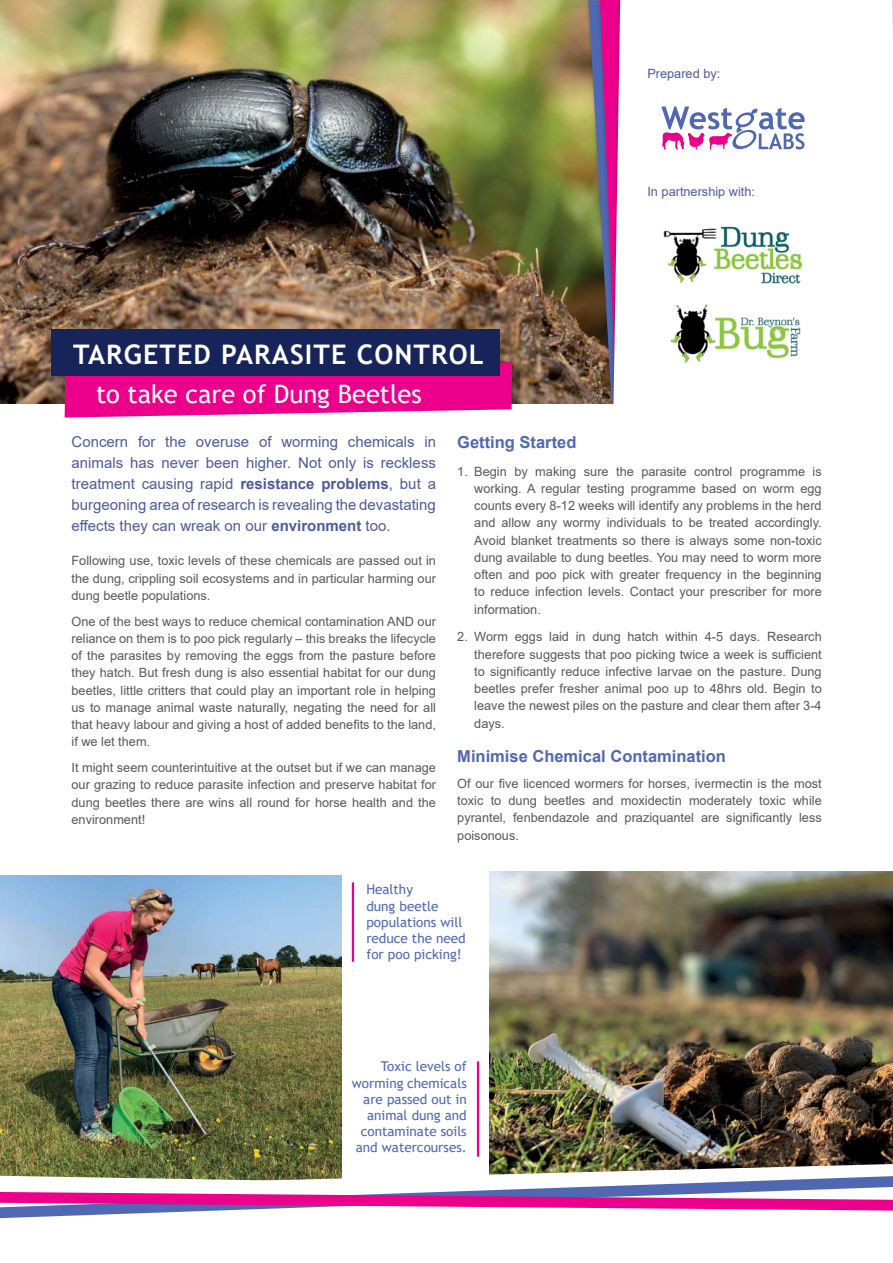
<style>
.page{position:relative;width:893px;height:1263px;background:#fff}
.page>*{position:absolute;margin:0;border:0;box-sizing:border-box;transform-origin:0 0}
.t1{font:700 27px "Trebuchet MS";letter-spacing:.04em;color:#fff}
.t2{font:25.5px "Trebuchet MS";color:#fff}
.t3{font:700 16.5px "Arial";color:#4f68b1}
.t4{font:15px/21px "Arial";color:#4e5a9e;text-align:justify}
.t5{font:13.5px/16.2px "Trebuchet MS";color:#4f68b1}
.t6{font:12.75px/17.2px "Arial";color:#57585a;text-align:justify}
.t7{font:12.75px "Arial";color:#4e5a9e}
.s1{font-weight:700}
</style>
<div class="page">
<img style="left:489px;top:872px;width:404px;height:292px">
<img style="left:0;top:875px;width:342px;height:289px">
<img style="left:0;top:1164px;width:892px;height:12px">
<img style="left:0;top:0;width:584px;height:405px">
<div style="left:584px;top:0;width:141px;height:415px;background:#221f1f;opacity:.19"></div>
<svg style="left:588px;top:0;width:21px;height:405px;background:#766f4d"></svg>
<div style="left:595px;top:0;width:134px;height:403px;background:#221f1f;opacity:.19"></div>
<svg style="left:600px;top:0;width:9px;height:399px;background:#7c3f7a"></svg>
<svg style="left:613px;top:0;width:280px;height:405px"></svg>
<div style="left:0;top:405px;width:893px;height:20px;background:#fff"></div>
<svg style="left:65px;top:362px;width:447px;height:56px;background:#ed1b97"></svg>
<div style="left:51px;top:329px;width:449px;height:47px;background:#16245a"></div>
<svg style="left:661px;top:106px;width:144px;height:44px"></svg>
<img style="left:663px;top:298px;width:143px;height:69px">
<img style="left:659px;top:219px;width:151px;height:74px">
<hr style="left:352px;top:882px;width:2px;height:80px;background:#ec008b">
<hr style="left:477px;top:1061px;width:2px;height:96px;background:#ec008b">
<svg style="left:0;top:1176px;width:893px;height:42px"></svg>
<p class="t7" style="left:647px;top:69px;width:74px">Prepared by:</p>
<h1 class="t1" style="left:73px;top:344px;width:412px">TARGETED PARASITE CONTROL</h1>
<h2 class="t2" style="left:96px;top:384px;width:327px">to take care of Dung Beetles</h2>
<p class="t7" style="left:647px;top:187px;width:109px">In partnership with:</p>
<p class="t4" style="left:72px;top:432px;width:366px">Concern for the overuse of worming chemicals in animals has never been higher. Not only is reckless treatment causing rapid <span class="s1">resistance problems</span>, but a burgeoning area of research is revealing the devastating e昀昀ects they can wreak on our <span class="s1">environment</span> too.</p>
<p class="t6" style="left:72px;top:553px;width:366px">Following use, toxic levels of these chemicals are passed out in the dung, crippling soil ecosystems and in particular harming our dung beetle populations.</p>
<p class="t6" style="left:72px;top:614px;width:366px">One of the best ways to reduce chemical contamination AND our reliance on them is to poo pick regularly – this breaks the lifecycle of the parasites by removing the eggs from the pasture before they hatch. But fresh dung is also essential habitat for our dung beetles, little critters that could play an important role in helping us to manage animal waste naturally, negating the need for all that heavy labour and giving a host of added bene昀椀ts to the land, if we let them.</p>
<p class="t6" style="left:72px;top:760px;width:366px">It might seem counterintuitive at the outset but if we can manage our grazing to reduce parasite infection and preserve habitat for dung beetles there are wins all round for horse health and the environment!</p>
<p class="t3" style="left:457px;top:436px;width:121px">Getting Started</p>
<p class="t6" style="left:474px;top:464px;width:349px;text-indent:-17px">1. Begin by making sure the parasite control programme is working. A regular testing programme based on worm egg counts every 8-12 weeks will identify any problems in the herd and allow any wormy individuals to be treated accordingly.<br>Avoid blanket treatments so there is always some non-toxic dung available to dung beetles. You may need to worm more often and poo pick with greater frequency in the beginning to reduce infection levels. Contact your prescriber for more information.</p>
<p class="t6" style="left:474px;top:629px;width:349px;text-indent:-17px">2. Worm eggs laid in dung hatch within 4-5 days. Research therefore suggests that poo picking twice a week is su昀케cient to signi昀椀cantly reduce infective larvae on the pasture. Dung beetles prefer fresher animal poo up to 48hrs old. Begin to leave the newest piles on the pasture and clear them after 3-4 days.</p>
<p class="t3" style="left:457px;top:750px;width:270px">Minimise Chemical Contamination</p>
<p class="t6" style="left:457px;top:775px;width:366px">Of our 昀椀ve licenced wormers for horses, ivermectin is the most toxic to dung beetles and moxidectin moderately toxic while pyrantel, fenbendazole and praziquantel are signi昀椀cantly less poisonous.</p>
<p class="t5" style="left:366px;top:883px;width:101px">Healthy<br>dung beetle populations will reduce the need for poo picking!</p>
<p class="t5" style="left:352px;top:1060px;width:116px;text-align:right">Toxic levels of worming chemicals are passed out in animal dung and contaminate soils and watercourses.</p>
</div>
